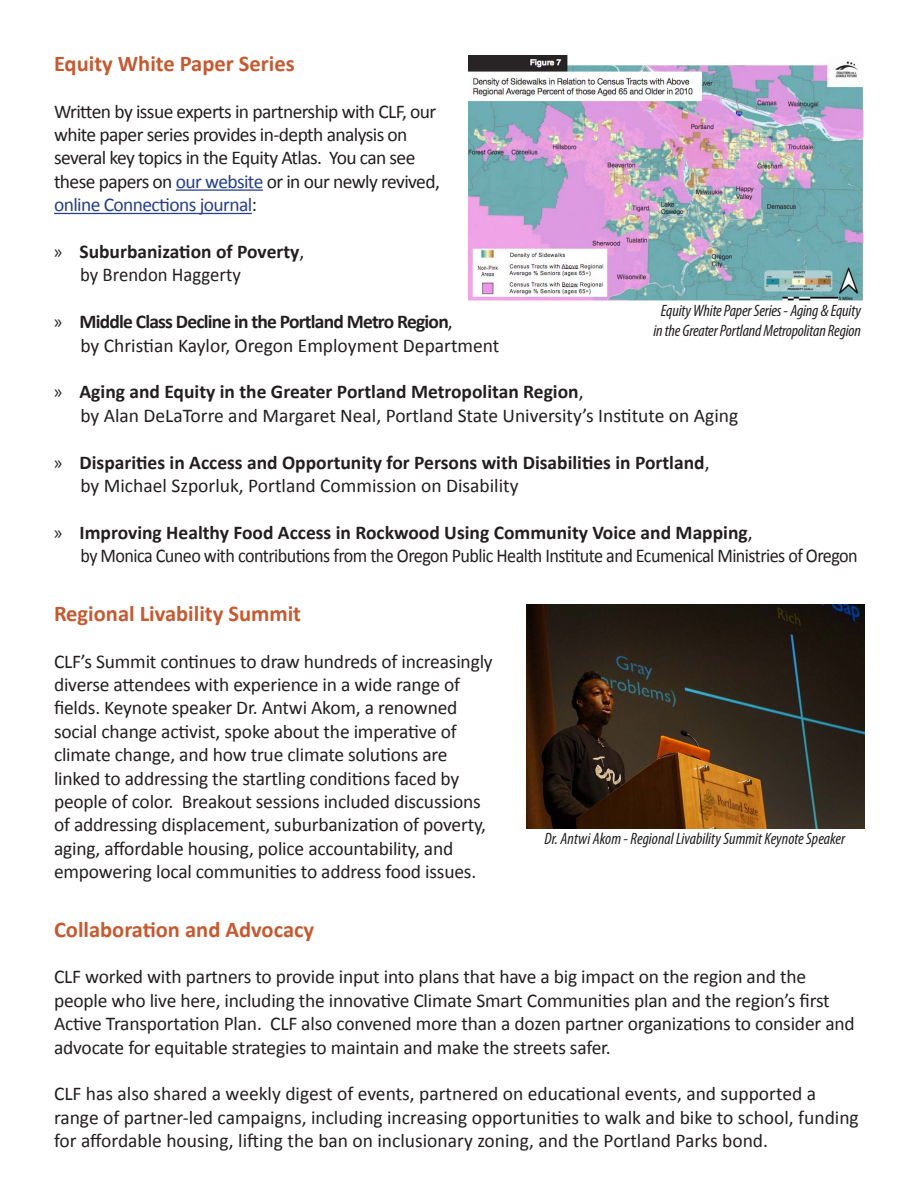
<style>
.page{position:relative;width:918px;height:1188px;background:#fff}
.page>*{position:absolute;margin:0;border:0;box-sizing:border-box;transform-origin:0 0}
.t1{font:700 22.5px "Calibri";color:#c65930}
.t2{font:19.5px/23.4px "Calibri";letter-spacing:-.01em;color:#231f20}
.t3{font:19.5px/23.4px "Calibri";letter-spacing:-.03em;color:#231f20}
.t4{font:700 19.5px/23.4px "Calibri";color:#231f20}
.t5{font:italic condensed 16.5px "Myriad Pro";letter-spacing:-.01em;color:#231f20}
.s1{color:#253f8e}
.s2{font-family:"Myriad Pro";font-weight:400}
.s3{font-weight:400}
.s4{font-family:"Myriad Pro"}
.s5{font-weight:700}
</style>
<div class="page">
<hr style="left:176px;top:189px;width:87px;height:2px;background:#253f8e">
<hr style="left:54px;top:213px;width:198px;height:1px;background:#253f8e">
<img style="left:526px;top:604px;width:338px;height:224px">
<img style="left:468px;top:55px;width:396px;height:246px">
<p class="t1" style="left:54px;top:49px;width:242px">Equity White Paper Series</p>
<p class="t3" style="left:54px;top:100px;width:387px">Written by issue experts in partnership with CLF, our white paper series provides in-depth analysis on several key topics in the Equity Atlas. You can see these papers on <span class="s1">our website</span> or in our newly revived, <span class="s1">online Connections journal</span>:</p>
<p class="t4" style="left:80px;top:240px;width:226px;text-indent:-26px"><span class="s2">»</span> Suburbanization of Poverty<span class="s3">, by Brendon Haggerty</span></p>
<p class="t2" style="left:80px;top:310px;width:421px;text-indent:-26px"><span class="s4">»</span> <span class="s5">Middle Class Decline in the Portland Metro Region</span>,<br>by Christian Kaylor, Oregon Employment Department</p>
<p class="t2" style="left:80px;top:380px;width:659px;text-indent:-26px"><span class="s4">»</span> <span class="s5">Aging and Equity in the Greater Portland Metropolitan Region</span>,<br>by Alan DeLaTorre and Margaret Neal, Portland State University’s Institute on Aging</p>
<p class="t4" style="left:80px;top:450px;width:631px;text-indent:-26px"><span class="s2">»</span> Disparities in Access and Opportunity for Persons with Disabilities in Portland<span class="s3">, by Michael Szporluk, Portland Commission on Disability</span></p>
<p class="t3" style="left:80px;top:521px;width:779px;text-indent:-26px"><span class="s4">»</span> <span class="s5">Improving Healthy Food Access in Rockwood Using Community Voice and Mapping</span>,<br>by Monica Cuneo with contributions from the Oregon Public Health Institute and Ecumenical Ministries of Oregon</p>
<p class="t1" style="left:54px;top:599px;width:249px">Regional Livability Summit</p>
<p class="t2" style="left:54px;top:649px;width:440px">CLF’s Summit continues to draw hundreds of increasingly diverse attendees with experience in a wide range of fields. Keynote speaker Dr. Antwi Akom, a renowned social change activist, spoke about the imperative of climate change, and how true climate solutions are linked to addressing the startling conditions faced by people of color. Breakout sessions included discussions of addressing displacement, suburbanization of poverty, aging, affordable housing, police accountability, and empowering local communities to address food issues.</p>
<p class="t1" style="left:54px;top:915px;width:262px">Collaboration and Advocacy</p>
<p class="t2" style="left:54px;top:965px;width:802px">CLF worked with partners to provide input into plans that have a big impact on the region and the people who live here, including the innovative Climate Smart Communities plan and the region’s first Active Transportation Plan. CLF also convened more than a dozen partner organizations to consider and advocate for equitable strategies to maintain and make the streets safer.</p>
<p class="t2" style="left:54px;top:1082px;width:806px">CLF has also shared a weekly digest of events, partnered on educational events, and supported a range of partner-led campaigns, including increasing opportunities to walk and bike to school, funding for affordable housing, lifting the ban on inclusionary zoning, and the Portland Parks bond.</p>
<p class="t5" style="left:661px;top:301px;width:202px">Equity White Paper Series - Aging &amp; Equity</p>
<p class="t5" style="left:653px;top:321px;width:209px">in the Greater Portland Metropolitan Region</p>
<p class="t5" style="left:545px;top:828px;width:302px">Dr. Antwi Akom - Regional Livability Summit Keynote Speaker</p>
</div>
